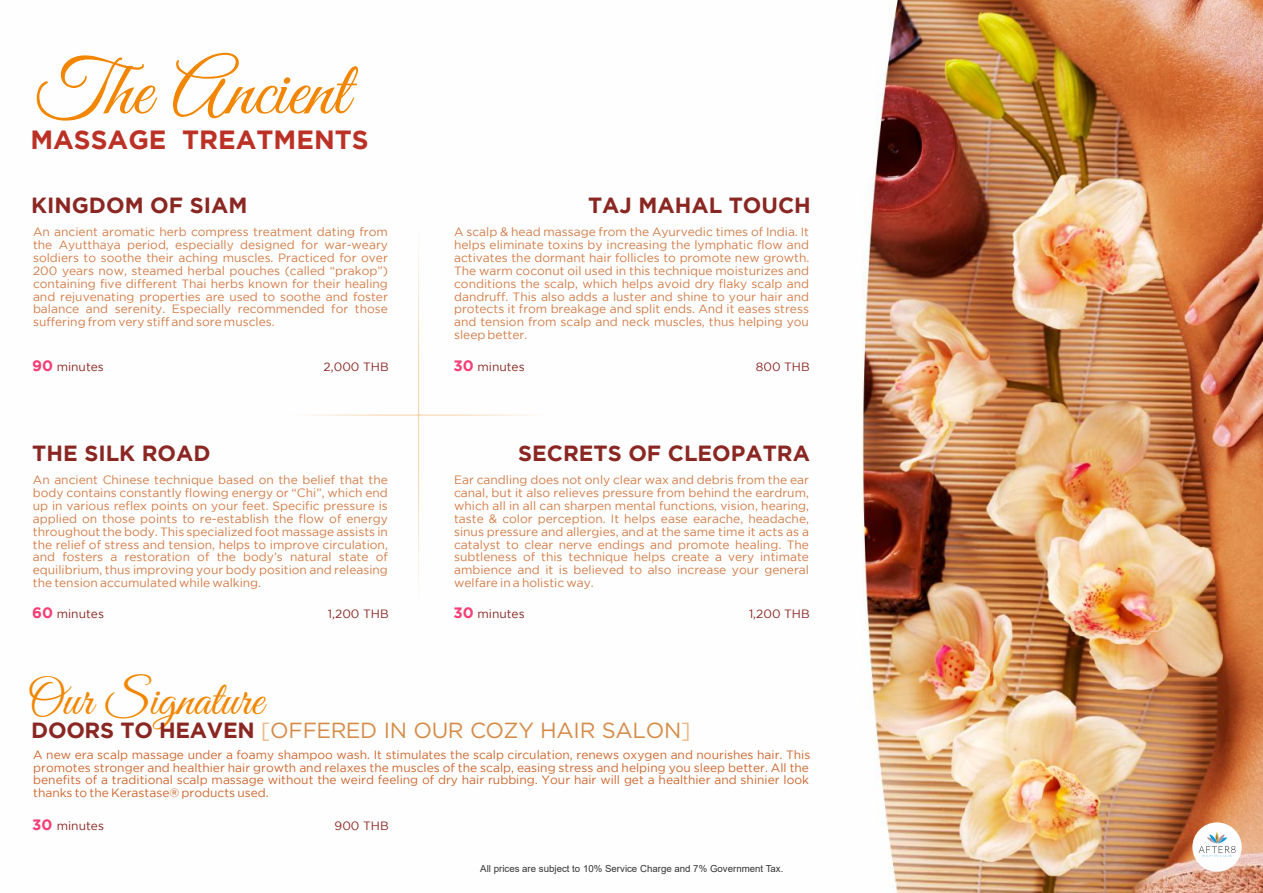
<style>
.page{position:relative;width:1263px;height:893px;background:#fff}
.page>*{position:absolute;margin:0;border:0;box-sizing:border-box;transform-origin:0 0}
.t1{font:78.15px "Great Vibes";color:#f28600}
.t2{font:49.05px "Great Vibes";color:#f28600}
.t3{font:700 26.25px "Gotham";color:#bb3126}
.t4{font:700 21.9px "Gotham";color:#8a2722}
.t5{font:21.9px "Gotham";letter-spacing:-.015em;color:#d68b47}
.t6{font:12px/12.9px "Gotham";color:#d37c46;text-align:justify}
.t7{font:12px/12.9px "Gotham";color:#ce652c;text-align:justify}
.t8{font:12px "Gotham";color:#8a2722}
.t9{font:9.75px "Arial";color:#373435}
.s1{font-weight:700;font-size:15px;color:#f53e76}
.s2{font-weight:700;color:#8a2722}
.s3{color:#edb887}
</style>
<div class="page">
<img style="left:312px;top:0;width:951px;height:893px">
<hr style="left:418px;top:190px;width:1px;height:228px;background:#f3d2a7">
<hr style="left:418px;top:412px;width:1px;height:228px;background:#f3d2a7">
<hr style="left:417px;top:415px;width:157px;height:1px;background:#f3d2a7">
<hr style="left:263px;top:415px;width:158px;height:1px;background:#f3d2a7">
<div style="left:1192px;top:822px;width:50px;height:50px;background:#fefefe;border-radius:50%"></div>
<svg style="left:1198px;top:832px;width:37px;height:25px"></svg>
<h1 class="t1" style="left:34px;top:47px;width:316px">The Ancient</h1>
<h3 class="t3" style="left:30px;top:129px;width:340px">MASSAGE TREATMENTS</h3>
<h3 class="t4" style="left:31px;top:197px;width:218px">KINGDOM OF SIAM</h3>
<p class="t6" style="left:33px;top:226px;width:356px">An ancient aromatic herb compress treatment dating from the Ayutthaya period, especially designed for war-weary soldiers to soothe their aching muscles. Practiced for over 200 years now, steamed herbal pouches (called “prakop”) containing five different Thai herbs known for their healing and rejuvenating properties are used to soothe and foster balance and serenity. Especially recommended for those suffering from very stiff and sore muscles.</p>
<h3 class="t4" style="left:588px;top:197px;width:224px">TAJ MAHAL TOUCH</h3>
<p class="t6" style="left:454px;top:226px;width:357px">A scalp &amp; head massage from the Ayurvedic times of India. It helps eliminate toxins by increasing the lymphatic flow and activates the dormant hair follicles to promote new growth.<br>The warm coconut oil used in this technique moisturizes and conditions the scalp, which helps avoid dry flaky scalp and dandruff. This also adds a luster and shine to your hair and protects it from breakage and split ends. And it eases stress and tension from scalp and neck muscles, thus helping you sleep better.</p>
<p class="t8" style="left:32px;top:362px;width:73px"><span class="s1">90</span> minutes</p>
<p class="t8" style="left:324px;top:362px;width:67px">2,000 THB</p>
<p class="t8" style="left:454px;top:362px;width:73px"><span class="s1">30</span> minutes</p>
<p class="t8" style="left:756px;top:362px;width:55px">800 THB</p>
<h3 class="t4" style="left:32px;top:445px;width:180px">THE SILK ROAD</h3>
<h3 class="t4" style="left:518px;top:445px;width:293px">SECRETS OF CLEOPATRA</h3>
<p class="t6" style="left:33px;top:474px;width:357px">An ancient Chinese technique based on the belief that the body contains constantly flowing energy or “Chi”, which end up in various reflex points on your feet. Specific pressure is applied on those points to re-establish the flow of energy throughout the body. This specialized foot massage assists in the relief of stress and tension, helps to improve circulation, and fosters a restoration of the body’s natural state of equilibrium, thus improving your body position and releasing the tension accumulated while walking.</p>
<p class="t6" style="left:454px;top:474px;width:356px">Ear candling does not only clear wax and debris from the ear canal, but it also relieves pressure from behind the eardrum, which all in all can sharpen mental functions, vision, hearing, taste &amp; color perception. It helps ease earache, headache, sinus pressure and allergies, and at the same time it acts as a catalyst to clear nerve endings and promote healing. The subtleness of this technique helps create a very intimate ambience and it is believed to also increase your general welfare in a holistic way.</p>
<p class="t8" style="left:32px;top:609px;width:73px"><span class="s1">60</span> minutes</p>
<p class="t8" style="left:328px;top:609px;width:62px">1,200 THB</p>
<p class="t8" style="left:454px;top:609px;width:73px"><span class="s1">30</span> minutes</p>
<p class="t8" style="left:749px;top:609px;width:62px">1,200 THB</p>
<h2 class="t2" style="left:27px;top:672px;width:237px">Our Signature</h2>
<h3 class="t5" style="left:31px;top:722px;width:661px"><span class="s2">DOORS TO HEAVEN</span> <span class="s3">[</span>OFFERED IN OUR COZY HAIR SALON<span class="s3">]</span></h3>
<p class="t7" style="left:33px;top:749px;width:779px">A new era scalp massage under a foamy shampoo wash. It stimulates the scalp circulation, renews oxygen and nourishes hair. This promotes stronger and healthier hair growth and relaxes the muscles of the scalp, easing stress and helping you sleep better. All the benefits of a traditional scalp massage without the weird feeling of dry hair rubbing. Your hair will get a healthier and shinier look thanks to the Kerastase® products used.</p>
<p class="t8" style="left:32px;top:821px;width:73px"><span class="s1">30</span> minutes</p>
<p class="t8" style="left:335px;top:821px;width:56px">900 THB</p>
<p class="t9" style="left:480px;top:865px;width:305px">All prices are subject to 10% Service Charge and 7% Government Tax.</p>
</div>
